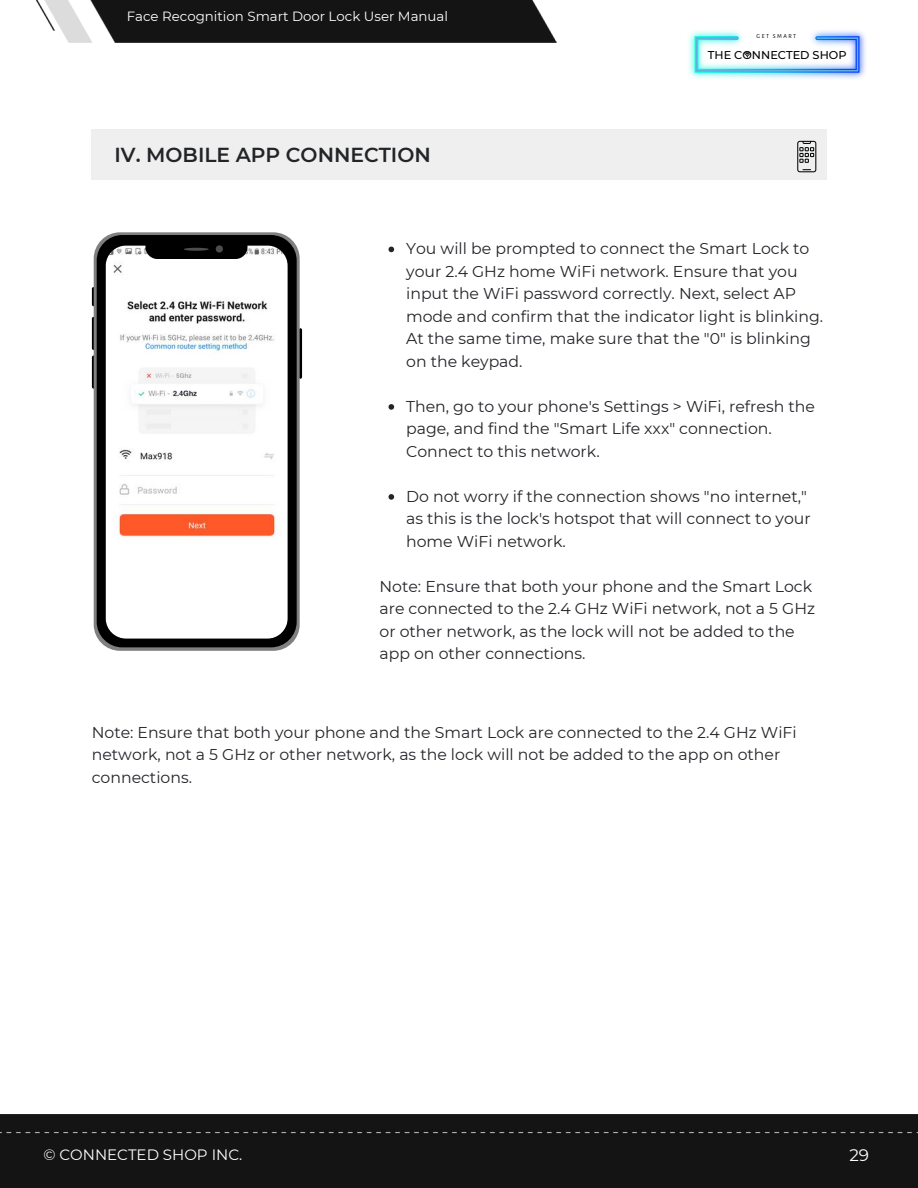
<style>
.page{position:relative;width:918px;height:1188px;background:#fff}
.page>*{position:absolute;margin:0;border:0;box-sizing:border-box;transform-origin:0 0}
.t1{font:600 20.25px "Montserrat";color:#222428}
.t2{font:16.8px "Montserrat";color:#fff}
.t3{font:15.75px/22.5px "Montserrat";color:#222428}
.t4{font:15px "Montserrat";color:#fff}
.t5{font:13.35px "Montserrat";color:#fff}
.t6{font:500 11.25px "Montserrat";color:#000}
.t7{font:6px "Alegreya Sans SC";letter-spacing:.24em;color:#000}
</style>
<div class="page">
<div style="left:0;top:1114px;width:918px;height:74px;background:#141414"></div>
<hr style="left:92px;top:287px;width:3px;height:19px;background:#000;border-radius:2px">
<hr style="left:92px;top:317px;width:3px;height:33px;background:#000;border-radius:2px">
<hr style="left:92px;top:356px;width:3px;height:33px;background:#000;border-radius:2px">
<hr style="left:299px;top:328px;width:3px;height:51px;background:#000;border-radius:2px">
<svg style="left:94px;top:232px;width:206px;height:419px;background:#8d8d8d"></svg>
<svg style="left:97px;top:235px;width:200px;height:412px"></svg>
<svg style="left:216px;top:245px;width:7px;height:8px"></svg>
<svg style="left:184px;top:248px;width:25px;height:3px"></svg>
<svg style="left:389px;top:247px;width:5px;height:5px"></svg>
<svg style="left:389px;top:404px;width:5px;height:6px"></svg>
<svg style="left:389px;top:494px;width:5px;height:6px"></svg>
<img style="left:689px;top:31px;width:177px;height:48px">
<svg style="left:695px;top:36px;width:164px;height:37px"></svg>
<svg style="left:797px;top:141px;width:19px;height:31px"></svg>
<img style="left:36px;top:0;width:520px;height:42px">
<p class="t5" style="left:127px;top:8px;width:323px">Face Recognition Smart Door Lock User Manual</p>
<p class="t1" style="left:114px;top:142px;width:318px">IV. MOBILE APP CONNECTION</p>
<p class="t7" style="left:757px;top:33px;width:41px">GET SMART</p>
<p class="t6" style="left:708px;top:48px;width:140px">THE CONNECTED SHOP</p>
<p class="t3" style="left:406px;top:238px;width:419px">You will be prompted to connect the Smart Lock to your 2.4 GHz home WiFi network. Ensure that you input the WiFi password correctly. Next, select AP mode and confirm that the indicator light is blinking.<br>At the same time, make sure that the "0" is blinking on the keypad.</p>
<p class="t3" style="left:406px;top:395px;width:410px">Then, go to your phone's Settings &gt; WiFi, refresh the page, and find the "Smart Life xxx" connection.<br>Connect to this network.</p>
<p class="t3" style="left:406px;top:485px;width:406px">Do not worry if the connection shows "no internet," as this is the lock's hotspot that will connect to your home WiFi network.</p>
<p class="t3" style="left:380px;top:575px;width:437px">Note: Ensure that both your phone and the Smart Lock are connected to the 2.4 GHz WiFi network, not a 5 GHz or other network, as the lock will not be added to the app on other connections.</p>
<p class="t3" style="left:92px;top:721px;width:706px">Note: Ensure that both your phone and the Smart Lock are connected to the 2.4 GHz WiFi network, not a 5 GHz or other network, as the lock will not be added to the app on other connections.</p>
<p class="t4" style="left:43px;top:1146px;width:200px">© CONNECTED SHOP INC.</p>
<p class="t2" style="left:849px;top:1145px;width:21px">29</p>
</div>
